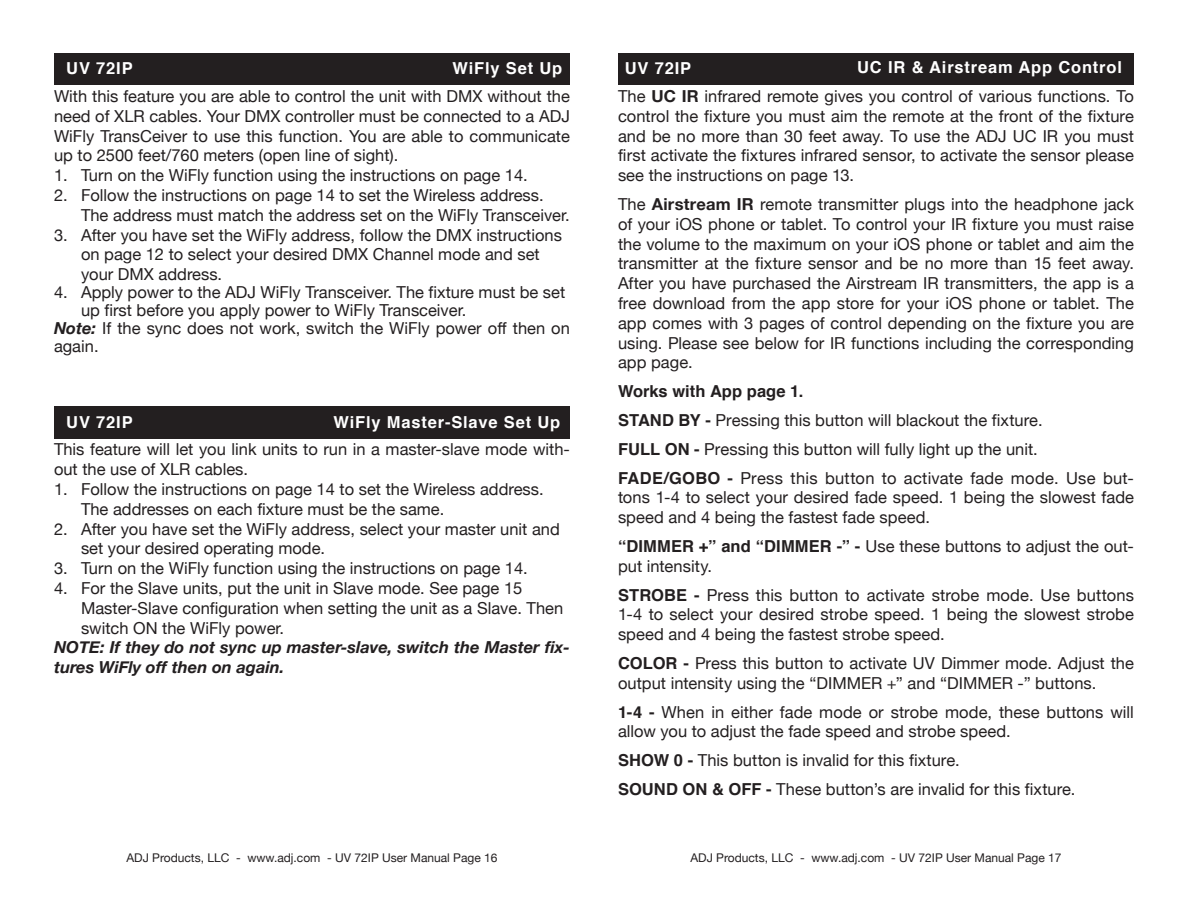
<style>
.page{position:relative;width:1188px;height:918px;background:#fff}
.page>*{position:absolute;margin:0;border:0;box-sizing:border-box;transform-origin:0 0}
.t1{font:16.5px/19.8px "Helvetica Neue";color:#231f20}
.t2{font:italic 700 16.5px/19.8px "Helvetica Neue";color:#231f20}
.t3{font:700 16.5px "Helvetica";letter-spacing:.05em;color:#fff}
.t4{font:700 16.5px "Helvetica";color:#231f20}
.t5{font:12px "Helvetica Neue";color:#231f20}
.s1{font-weight:700;font-style:italic}
.s2{font-weight:700}
.s3{font-family:"Helvetica";font-weight:700}
</style>
<div class="page">
<div style="left:54px;top:53px;width:516px;height:32px;background:#231f20"></div>
<div style="left:54px;top:407px;width:516px;height:31px;background:#231f20"></div>
<div style="left:618px;top:53px;width:516px;height:32px;background:#231f20"></div>
<p class="t3" style="left:66px;top:55px;width:68px">UV 72IP</p>
<p class="t3" style="left:453px;top:55px;width:111px">WiFly Set Up</p>
<p class="t1" style="left:54px;top:87px;width:518px;text-align:justify">With this feature you are able to control the unit with DMX without the need of XLR cables. Your DMX controller must be connected to a ADJ WiFly TransCeiver to use this function. You are able to communicate up to 2500 feet/760 meters (open line of sight).</p>
<p class="t1" style="left:54px;top:166px;width:475px">1. Turn on the WiFly function using the instructions on page 14.</p>
<p class="t1" style="left:81px;top:186px;width:490px;text-indent:-27px">2. Follow the instructions on page 14 to set the Wireless address.<br>The address must match the address set on the WiFly Transceiver.</p>
<p class="t1" style="left:81px;top:226px;width:483px;text-indent:-27px">3. After you have set the WiFly address, follow the DMX instructions on page 12 to select your desired DMX Channel mode and set your DMX address.</p>
<p class="t1" style="left:81px;top:284px;width:486px;line-height:18px;text-indent:-27px">4. Apply power to the ADJ WiFly Transceiver. The fixture must be set up first before you apply power to WiFly Transceiver.</p>
<p class="t1" style="left:54px;top:320px;width:517px;line-height:18px"><span class="s1">Note:</span> If the sync does not work, switch the WiFly power off then on again.</p>
<p class="t3" style="left:66px;top:409px;width:68px">UV 72IP</p>
<p class="t3" style="left:333px;top:409px;width:228px">WiFly Master-Slave Set Up</p>
<p class="t1" style="left:54px;top:441px;width:518px">This feature will let you link units to run in a master-slave mode with&shy;out the use of XLR cables.</p>
<p class="t1" style="left:81px;top:480px;width:464px;text-indent:-27px">1. Follow the instructions on page 14 to set the Wireless address.<br>The addresses on each fixture must be the same.</p>
<p class="t1" style="left:81px;top:520px;width:480px;text-indent:-27px">2. After you have set the WiFly address, select your master unit and set your desired operating mode.</p>
<p class="t1" style="left:54px;top:559px;width:475px">3. Turn on the WiFly function using the instructions on page 14.</p>
<p class="t1" style="left:81px;top:579px;width:484px;text-indent:-27px">4. For the Slave units, put the unit in Slave mode. See page 15<br>Master-Slave configuration when setting the unit as a Slave. Then switch ON the WiFly power.</p>
<p class="t2" style="left:54px;top:638px;width:518px">NOTE: If they do not sync up master-slave, switch the Master fix&shy;tures WiFly off then on again.</p>
<p class="t3" style="left:625px;top:55px;width:68px">UV 72IP</p>
<p class="t3" style="left:857px;top:54px;width:266px">UC IR &amp; Airstream App Control</p>
<p class="t1" style="left:618px;top:87px;width:518px;text-align:justify">The <span class="s2">UC IR</span> infrared remote gives you control of various functions. To control the fixture you must aim the remote at the front of the fixture and be no more than 30 feet away. To use the ADJ UC IR you must first activate the fixtures infrared sensor, to activate the sensor please see the instructions on page 13.</p>
<p class="t1" style="left:618px;top:195px;width:518px;text-align:justify">The <span class="s2">Airstream IR</span> remote transmitter plugs into the headphone jack of your iOS phone or tablet. To control your IR fixture you must raise the volume to the maximum on your iOS phone or tablet and aim the transmitter at the fixture sensor and be no more than 15 feet away.<br>After you have purchased the Airstream IR transmitters, the app is a free download from the app store for your iOS phone or tablet. The app comes with 3 pages of control depending on the fixture you are using. Please see below for IR functions including the corresponding app page.</p>
<p class="t4" style="left:618px;top:378px;width:187px">Works with App page 1.</p>
<p class="t1" style="left:618px;top:411px;width:426px"><span class="s3">STAND BY -</span> Pressing this button will blackout the fixture.</p>
<p class="t1" style="left:618px;top:440px;width:421px"><span class="s3">FULL ON -</span> Pressing this button will fully light up the unit.</p>
<p class="t1" style="left:618px;top:469px;width:518px;text-align:justify"><span class="s3">FADE/GOBO -</span> Press this button to activate fade mode. Use but&shy;tons 1-4 to select your desired fade speed. 1 being the slowest fade speed and 4 being the fastest fade speed.</p>
<p class="t1" style="left:618px;top:537px;width:517px"><span class="s3">“DIMMER +” and “DIMMER -” -</span> Use these buttons to adjust the out&shy;put intensity.</p>
<p class="t1" style="left:618px;top:586px;width:517px;text-align:justify"><span class="s3">STROBE -</span> Press this button to activate strobe mode. Use buttons 1-4 to select your desired strobe speed. 1 being the slowest strobe speed and 4 being the fastest strobe speed.</p>
<p class="t1" style="left:618px;top:654px;width:518px"><span class="s3">COLOR -</span> Press this button to activate UV Dimmer mode. Adjust the output intensity using the “DIMMER +” and “DIMMER -” buttons.</p>
<p class="t1" style="left:618px;top:703px;width:517px"><span class="s3">1-4 -</span> When in either fade mode or strobe mode, these buttons will allow you to adjust the fade speed and strobe speed.</p>
<p class="t1" style="left:618px;top:751px;width:343px"><span class="s3">SHOW 0 -</span> This button is invalid for this fixture.</p>
<p class="t1" style="left:618px;top:780px;width:459px"><span class="s3">SOUND ON &amp; OFF -</span> These button’s are invalid for this fixture.</p>
<p class="t5" style="left:127px;top:849px;width:372px">ADJ Products, LLC - www.adj.com - UV 72IP User Manual Page 16</p>
<p class="t5" style="left:691px;top:849px;width:372px">ADJ Products, LLC - www.adj.com - UV 72IP User Manual Page 17</p>
</div>
